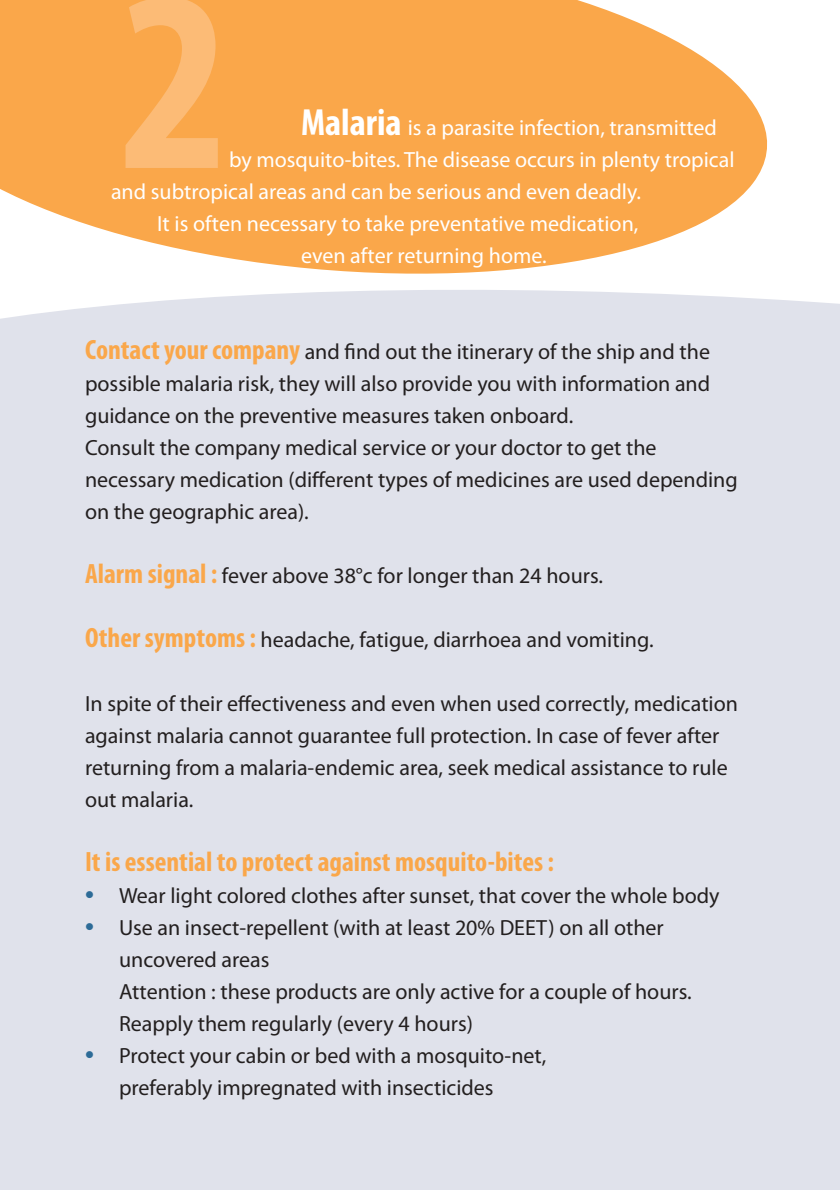
<style>
.page{position:relative;width:840px;height:1190px;background:#fff}
.page>*{position:absolute;margin:0;border:0;box-sizing:border-box;transform-origin:0 0}
.t1{font:700 condensed 260px "Myriad Pro";color:#fcbb76}
.t2{font:700 condensed 28px "Myriad Pro";color:#faa74a}
.t3{font:22px/32px "Myriad Pro";color:#231f1f}
.t4{font:22px "Myriad Pro";color:#fff}
.s1{font-weight:700;font-stretch:condensed;font-size:38px}
.s2{font-weight:700;font-stretch:condensed;font-size:28px;color:#faa74a}
</style>
<div class="page">
<div style="left:0;top:296px;width:839px;height:417px;background:#e0e2eb"></div>
<svg style="left:0;top:0;width:768px;height:296px;fill:#faa74a"></svg>
<div style="left:0;top:713px;width:839px;height:477px;background:#e0e2eb"></div>
<h1 class="t1" style="left:119px;top:-17px;width:112px">2</h1>
<p class="t4" style="left:301px;top:120px;width:417px"><span class="s1">Malaria</span> is a parasite infection, transmitted</p>
<p class="t4" style="left:229px;top:152px;width:507px">by mosquito-bites. The disease occurs in plenty tropical</p>
<p class="t4" style="left:111px;top:184px;width:532px">and subtropical areas and can be serious and even deadly.</p>
<p class="t4" style="left:157px;top:216px;width:483px">It is often necessary to take preventative medication,</p>
<p class="t4" style="left:301px;top:248px;width:247px">even after returning home.</p>
<p class="t3" style="left:85px;top:338px;width:654px"><span class="s2">Contact your company</span> and find out the itinerary of the ship and the possible malaria risk, they will also provide you with information and guidance on the preventive measures taken onboard.<br>Consult the company medical service or your doctor to get the necessary medication (different types of medicines are used depending on the geographic area).</p>
<p class="t3" style="left:85px;top:562px;width:520px"><span class="s2">Alarm signal :</span> fever above 38°c for longer than 24 hours.</p>
<p class="t3" style="left:85px;top:626px;width:570px"><span class="s2">Other symptoms :</span> headache, fatigue, diarrhoea and vomiting.</p>
<p class="t3" style="left:85px;top:690px;width:655px">In spite of their effectiveness and even when used correctly, medication against malaria cannot guarantee full protection. In case of fever after returning from a malaria-endemic area, seek medical assistance to rule out malaria.</p>
<p class="t2" style="left:85px;top:852px;width:471px">It is essential to protect against mosquito-bites :</p>
<p class="t3" style="left:119px;top:882px;width:602px">Wear light colored clothes after sunset, that cover the whole body Use an insect-repellent (with at least 20% DEET) on all other uncovered areas<br>Attention : these products are only active for a couple of hours.<br>Reapply them regularly (every 4 hours)<br>Protect your cabin or bed with a mosquito-net,<br>preferably impregnated with insecticides</p>
</div>
